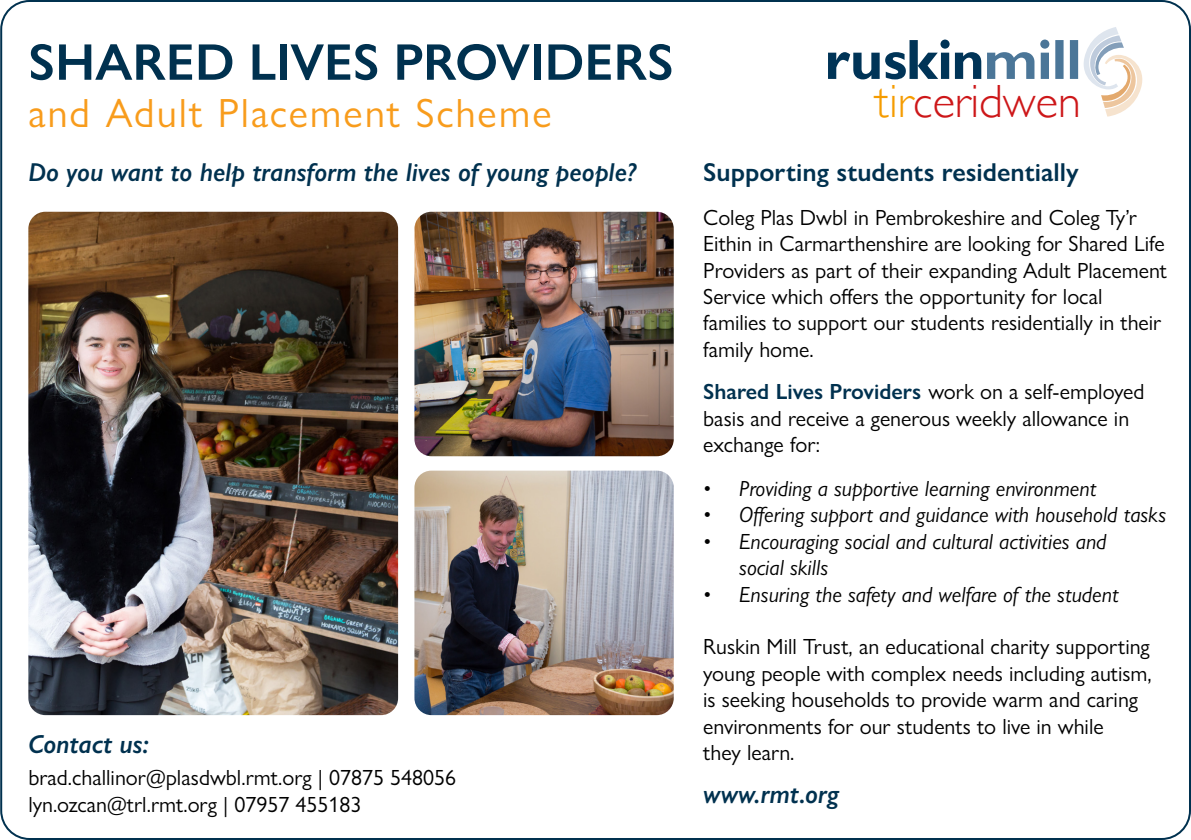
<style>
.page{position:relative;width:1191px;height:840px;background:#fff}
.page>*{position:absolute;margin:0;border:0;box-sizing:border-box;transform-origin:0 0}
.t1{font:600 51.8px "Gill Sans Nova";color:#00314f}
.t2{font:300 46.6px "Gill Sans";color:#cd1719}
.t3{font:41px "Gill Sans Nova";letter-spacing:.045em;color:#f89c1c}
.t4{font:italic 600 26px "Gill Sans Nova";color:#00314f}
.t5{font:600 26px "Gill Sans Nova";color:#00314f}
.t6{font:22px/26.4px "Gill Sans Nova";color:#000}
.t7{font:italic 22px/26.4px "Gill Sans Nova";color:#000}
.s1{color:#f59c00}
.s2{font-weight:600;color:#00314f}
</style>
<div class="page">
<svg style="left:987px;top:27px;width:156px;height:90px"></svg>
<svg style="left:828px;top:52px;width:51px;height:27px"></svg>
<svg style="left:955px;top:52px;width:26px;height:27px"></svg>
<svg style="left:885px;top:40px;width:64px;height:39px"></svg>
<img style="left:28px;top:212px;width:370px;height:502px">
<img style="left:414px;top:212px;width:260px;height:244px">
<img style="left:414px;top:470px;width:260px;height:244px">
<p class="t1" style="left:28px;top:30px;width:647px">SHARED LIVES PROVIDERS</p>
<p class="t3" style="left:28px;top:88px;width:524px">and Adult Placement Scheme</p>
<p class="t4" style="left:28px;top:156px;width:610px">Do you want to help transform the lives of young people?</p>
<p class="t4" style="left:28px;top:727px;width:122px">Contact us:</p>
<p class="t6" style="left:28px;top:763px;width:429px">brad.challinor@plasdwbl.rmt.org | 07875 548056</p>
<p class="t6" style="left:28px;top:790px;width:335px">lyn.ozcan@trl.rmt.org | 07957 455183</p>
<p class="t2" style="left:875px;top:64px;width:207px"><span class="s1">tir</span>ceridwen</p>
<p class="t5" style="left:703px;top:156px;width:377px">Supporting students residentially</p>
<p class="t6" style="left:703px;top:204px;width:465px">Coleg Plas Dwbl in Pembrokeshire and Coleg Ty’r Eithin in Carmarthenshire are looking for Shared Life Providers as part of their expanding Adult Placement Service which offers the opportunity for local families to support our students residentially in their family home.</p>
<p class="t6" style="left:703px;top:378px;width:443px"><span class="s2">Shared Lives Providers</span> work on a self-employed basis and receive a generous weekly allowance in exchange for:</p>
<p class="t7" style="left:703px;top:474px;width:394px">• Providing a supportive learning environment</p>
<p class="t7" style="left:703px;top:501px;width:464px">• Offering support and guidance with household tasks</p>
<p class="t7" style="left:739px;top:527px;width:369px;text-indent:-36px">• Encouraging social and cultural activities and social skills</p>
<p class="t7" style="left:703px;top:580px;width:417px">• Ensuring the safety and welfare of the student</p>
<p class="t6" style="left:703px;top:633px;width:450px">Ruskin Mill Trust, an educational charity supporting young people with complex needs including autism, is seeking households to provide warm and caring environments for our students to live in while<br>they learn.</p>
<p class="t4" style="left:703px;top:777px;width:137px">www.rmt.org</p>
</div>
